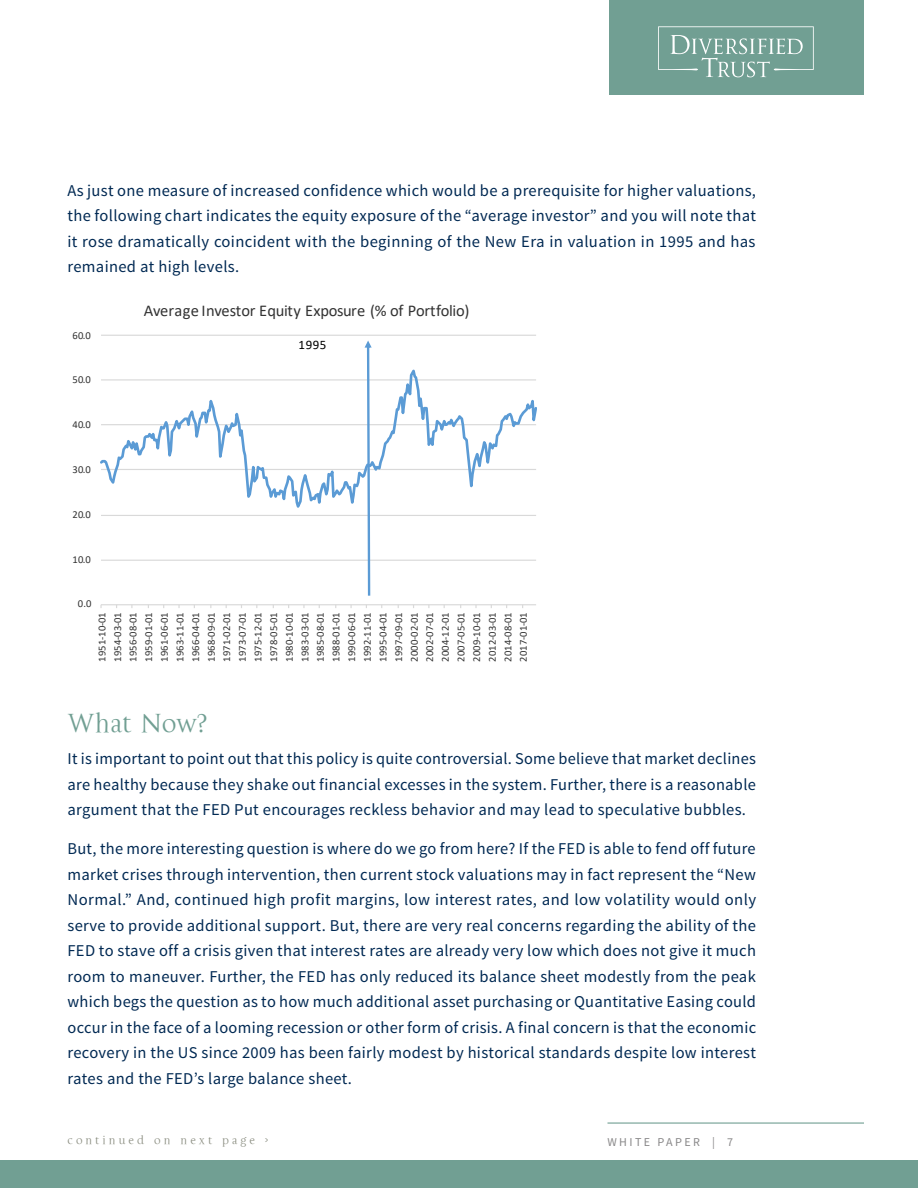
<style>
.page{position:relative;width:918px;height:1188px;background:#fff}
.page>*{position:absolute;margin:0;border:0;box-sizing:border-box;transform-origin:0 0}
.Article_Header{font:27px "La Gioconda OSTT";color:#719f93}
.Body_Page1{font:16.5px/25.5px "Source Sans Pro";letter-spacing:.02em;color:#002953;text-align:justify}
.t1{font:16.5px "Calibri";letter-spacing:-.015em;color:#333}
.t2{font:12.9px "Calibri";color:#000}
.t3{font:12px "La Gioconda OSTT";letter-spacing:.25em;color:#8b8e81}
.t4{font:12px "Source Sans Pro";letter-spacing:.2em;color:#888788}
.t5{font:10.65px/15.6px "Calibri";letter-spacing:.05em;color:#333;text-align:justify}
</style>
<div class="page">
<div style="left:609px;top:0;width:255px;height:94px;background:#719f93"></div>
<svg style="left:658px;top:26px;width:156px;height:51px"></svg>
<div style="left:0;top:1161px;width:918px;height:27px;background:#719f93"></div>
<hr style="left:608px;top:1122px;width:256px;height:2px;background:#719f93">
<svg style="left:100px;top:334px;width:437px;height:274px"></svg>
<svg style="left:365px;top:341px;width:7px;height:255px"></svg>
<p class="Body_Page1" style="left:68px;top:178px;width:690px">As just one measure of increased confidence which would be a prerequisite for higher valuations, the following chart indicates the equity exposure of the “average investor” and you will note that it rose dramatically coincident with the beginning of the New Era in valuation in 1995 and has remained at high levels.</p>
<p class="t5" style="left:72px;top:327px;width:20px">60.0</p>
<p class="t5" style="left:72px;top:372px;width:20px">50.0</p>
<p class="t5" style="left:72px;top:417px;width:20px">40.0</p>
<p class="t5" style="left:72px;top:461px;width:20px">30.0</p>
<p class="t5" style="left:72px;top:506px;width:20px">20.0</p>
<p class="t5" style="left:72px;top:551px;width:20px">10.0</p>
<p class="t5" style="left:78px;top:596px;width:15px">0.0</p>
<p class="t1" style="left:144px;top:299px;width:327px">Average Investor Equity Exposure (% of Portfolio)</p>
<p class="t2" style="left:299px;top:336px;width:29px">1995</p>
<p class="t5" style="left:94px;top:662px;width:51px;rotate:-90deg">1951-10-01<br>1954-03-01<br>1956-08-01<br>1959-01-01<br>1961-06-01<br>1963-11-01<br>1966-04-01<br>1968-09-01<br>1971-02-01<br>1973-07-01<br>1975-12-01<br>1978-05-01<br>1980-10-01<br>1983-03-01<br>1985-08-01<br>1988-01-01<br>1990-06-01<br>1992-11-01<br>1995-04-01<br>1997-09-01<br>2000-02-01<br>2002-07-01<br>2004-12-01<br>2007-05-01<br>2009-10-01<br>2012-03-01<br>2014-08-01<br>2017-01-01</p>
<p class="Article_Header" style="left:68px;top:707px;width:142px">What Now?</p>
<p class="Body_Page1" style="left:68px;top:746px;width:690px">It is important to point out that this policy is quite controversial. Some believe that market declines are healthy because they shake out financial excesses in the system. Further, there is a reasonable argument that the FED Put encourages reckless behavior and may lead to speculative bubbles.</p>
<p class="Body_Page1" style="left:68px;top:836px;width:690px">But, the more interesting question is where do we go from here? If the FED is able to fend off future market crises through intervention, then current stock valuations may in fact represent the “New Normal.” And, continued high profit margins, low interest rates, and low volatility would only serve to provide additional support. But, there are very real concerns regarding the ability of the FED to stave off a crisis given that interest rates are already very low which does not give it much room to maneuver. Further, the FED has only reduced its balance sheet modestly from the peak which begs the question as to how much additional asset purchasing or Quantitative Easing could occur in the face of a looming recession or other form of crisis. A final concern is that the economic recovery in the US since 2009 has been fairly modest by historical standards despite low interest rates and the FED’s large balance sheet.</p>
<p class="t3" style="left:68px;top:1133px;width:202px">continued on next page &gt;</p>
<p class="t4" style="left:608px;top:1135px;width:127px">WHITE PAPER | 7</p>
</div>
